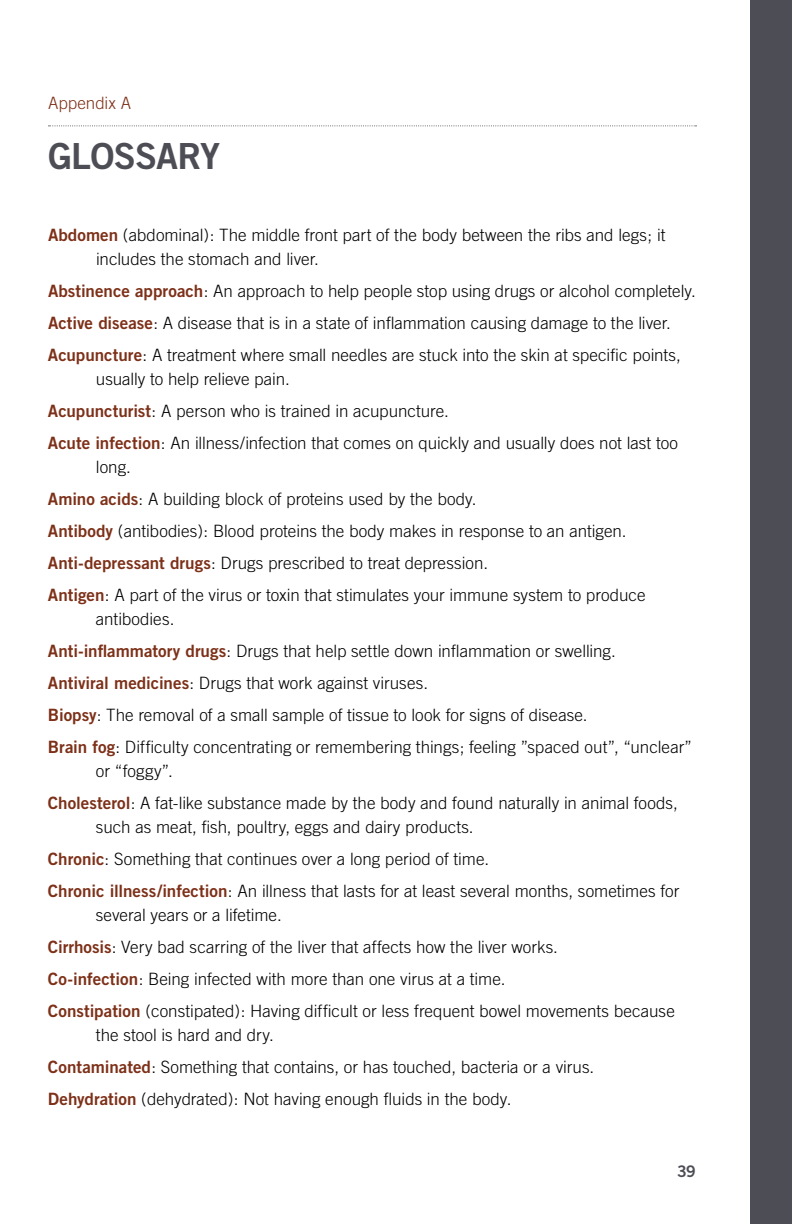
<style>
.page{position:relative;width:792px;height:1224px;background:#fff}
.page>*{position:absolute;margin:0;border:0;box-sizing:border-box;transform-origin:0 0}
.t1{font:36px "Trade Gothic Bold Two";letter-spacing:-.02em;color:#4d4d55}
.t2{font:300 17px/32px "Trade Gothic";color:#000}
.t3{font:300 17px "Trade Gothic";color:#7d3018}
.t4{font:16px "Trade Gothic Bold Two";color:#4d4d55}
.s1{font-family:"Trade Gothic Bold Two";font-weight:400;color:#7d3018}
</style>
<div class="page">
<svg style="left:48px;top:125px;width:649px;height:1px"></svg>
<div style="left:750px;top:0;width:42px;height:1224px;background:#4d4d55"></div>
<p class="t3" style="left:48px;top:93px;width:85px">Appendix A</p>
<h1 class="t1" style="left:48px;top:134px;width:174px">Glossary</h1>
<p class="t2" style="left:96px;top:223px;width:571px;line-height:24px;text-indent:-48px"><span class="s1">Abdomen</span> (abdominal): The middle front part of the body between the ribs and legs; it includes the stomach and liver.</p>
<p class="t2" style="left:48px;top:275px;width:649px"><span class="s1">Abstinence approach</span>: An approach to help people stop using drugs or alcohol completely.<br><span class="s1">Active disease</span>: A disease that is in a state of inflammation causing damage to the liver.<br><span class="s1">Acupuncture</span>: A treatment where small needles are stuck into the skin at specific points,</p>
<p class="t2" style="left:48px;top:363px;width:632px;text-indent:48px">usually to help relieve pain.<br><span class="s1">Acupuncturist</span>: A person who is trained in acupuncture.<br><span class="s1">Acute infection</span>: An illness/infection that comes on quickly and usually does not last too</p>
<p class="t2" style="left:48px;top:451px;width:599px;text-indent:48px">long.<br><span class="s1">Amino acids</span>: A building block of proteins used by the body.<br><span class="s1">Antibody</span> (antibodies): Blood proteins the body makes in response to an antigen.<br><span class="s1">Anti-depressant drugs</span>: Drugs prescribed to treat depression.<br><span class="s1">Antigen</span>: A part of the virus or toxin that stimulates your immune system to produce</p>
<p class="t2" style="left:48px;top:603px;width:646px;text-indent:48px">antibodies.<br><span class="s1">Anti-inflammatory drugs</span>: Drugs that help settle down inflammation or swelling.<br><span class="s1">Antiviral medicines</span>: Drugs that work against viruses.<br><span class="s1">Biopsy</span>: The removal of a small sample of tissue to look for signs of disease.<br><span class="s1">Brain fog</span>: Difficulty concentrating or remembering things; feeling ”spaced out”, “unclear”</p>
<p class="t2" style="left:48px;top:755px;width:631px;text-indent:48px">or “foggy”.<br><span class="s1">Cholesterol</span>: A fat-like substance made by the body and found naturally in animal foods,</p>
<p class="t2" style="left:48px;top:811px;width:633px;text-indent:48px">such as meat, fish, poultry, eggs and dairy products.<br><span class="s1">Chronic</span>: Something that continues over a long period of time.<br><span class="s1">Chronic illness/infection</span>: An illness that lasts for at least several months, sometimes for</p>
<p class="t2" style="left:48px;top:899px;width:628px;text-indent:48px">several years or a lifetime.<br><span class="s1">Cirrhosis</span>: Very bad scarring of the liver that affects how the liver works.<br><span class="s1">Co-infection</span>: Being infected with more than one virus at a time.<br><span class="s1">Constipation</span> (constipated): Having difficult or less frequent bowel movements because</p>
<p class="t2" style="left:48px;top:1019px;width:548px;text-indent:48px">the stool is hard and dry.<br><span class="s1">Contaminated</span>: Something that contains, or has touched, bacteria or a virus.<br><span class="s1">Dehydration</span> (dehydrated): Not having enough fluids in the body.</p>
<p class="t4" style="left:677px;top:1161px;width:20px">39</p>
</div>
